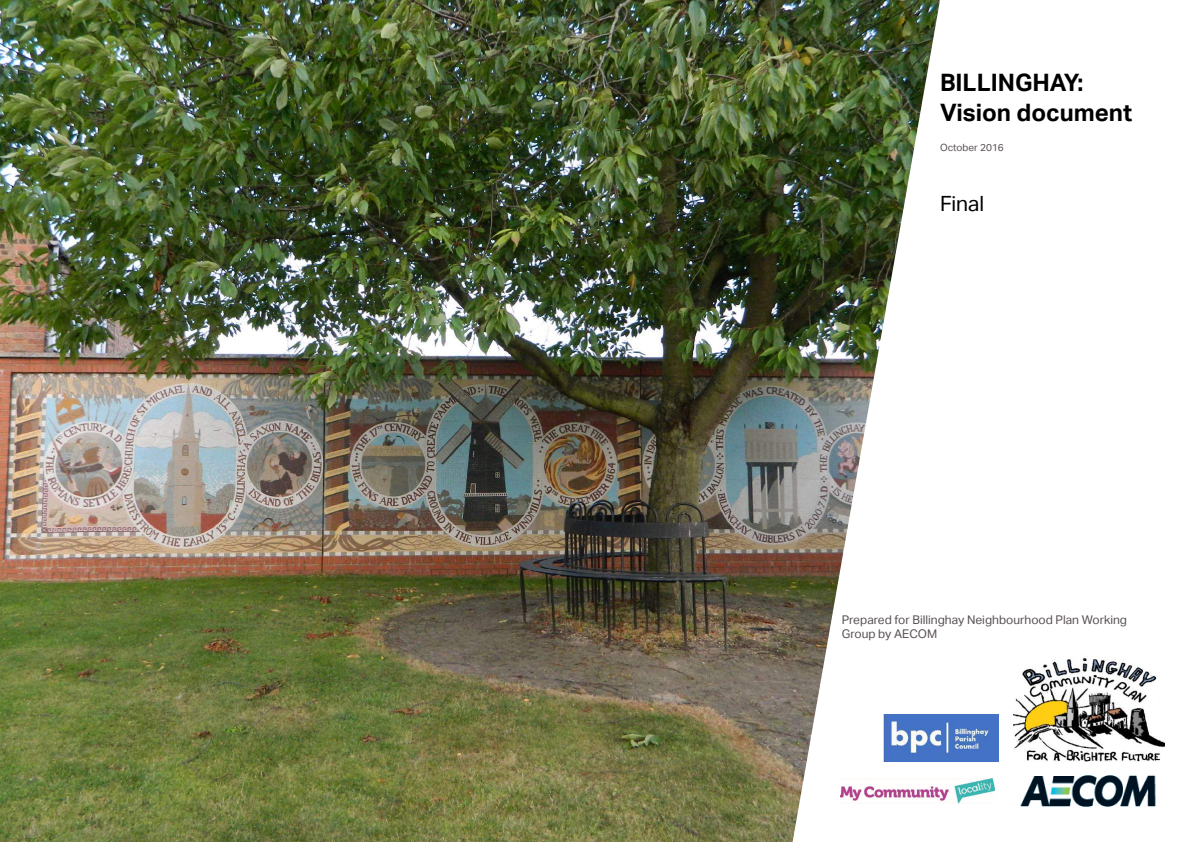
<style>
.page{position:relative;width:1191px;height:842px;background:#fff}
.page>*{position:absolute;margin:0;border:0;box-sizing:border-box;transform-origin:0 0}
.t1{font:700 24px/30px "AECOM Sans";color:#000}
.t2{font:21px "AECOM Sans";color:#000}
.t3{font:12px/14px "AECOM Sans";color:#584f52}
.t4{font:10px "AECOM Sans";color:#584f52}
</style>
<div class="page">
<img style="left:0;top:0;width:940px;height:842px">
<img style="left:1020px;top:775px;width:136px;height:32px">
<img style="left:841px;top:778px;width:153px;height:26px">
<img style="left:1013px;top:658px;width:151px;height:104px">
<img style="left:883px;top:714px;width:115px;height:48px">
<h1 class="t1" style="left:940px;top:68px;width:194px">BILLINGHAY:<br>Vision document</h1>
<p class="t4" style="left:940px;top:142px;width:65px">October 2016</p>
<h2 class="t2" style="left:940px;top:191px;width:46px">Final</h2>
<p class="t3" style="left:842px;top:613px;width:287px">Prepared for Billinghay Neighbourhood Plan Working<br>Group by AECOM</p>
</div>
